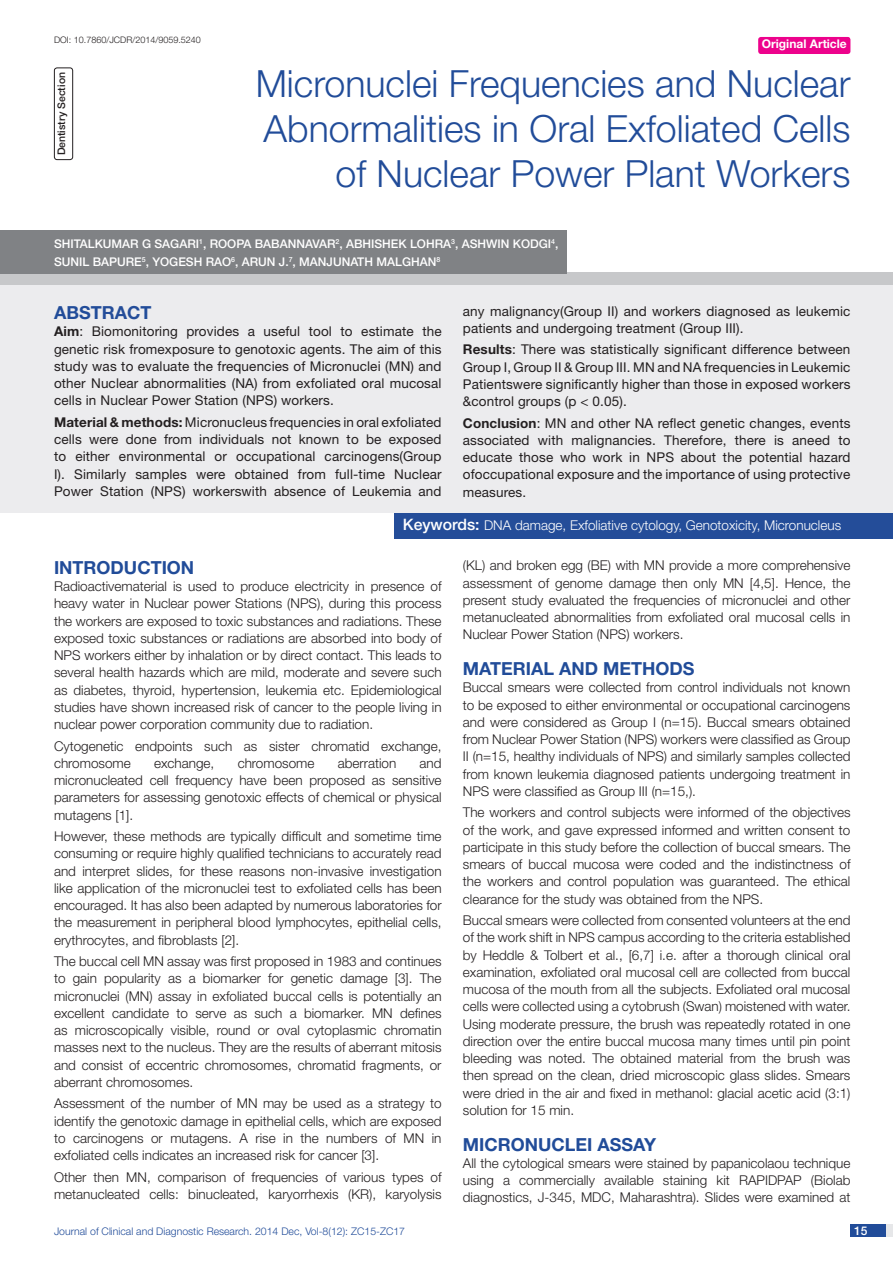
<style>
.page{position:relative;width:893px;height:1263px;background:#fff}
.page>*{position:absolute;margin:0;border:0;box-sizing:border-box;transform-origin:0 0}
.t1{font:300 37.5px/45px "Helvetica Neue";color:#214c99;text-align:right}
.Heading{font:700 18px "Helvetica Neue";color:#214c99}
.Abstract_head{font:700 18px "Helvetica Neue";color:#214c99}
.Body_text{font:300 13.5px/17.2px "Helvetica Neue";color:#231f20;text-align:justify}
.Body_text-2{font:13.5px/17.2px "Helvetica Neue";letter-spacing:.01em;color:#231f20;text-align:justify}
.t2{font:300 13.5px "Helvetica Neue";color:#fff}
.Author{font:500 12px/18.8px "Helvetica Neue";color:#fff}
.t3{font:700 12px "Helvetica Neue";color:#fff}
.t4{font:300 10.5px "Helvetica Neue";color:#214c99}
.t5{font:500 10.5px "Helvetica Neue";color:#231f20}
.DOI{font:300 9px "Helvetica Neue";color:#231f20}
.s1{color:#244d99}
.s2{font-weight:700}
.s3{font-weight:500;font-size:15.75px}
</style>
<div class="page">
<div style="left:850px;top:1224px;width:43px;height:13px;background:#e6e7e9"></div>
<div style="left:850px;top:1224px;width:35px;height:13px;background:#214c99"></div>
<div style="left:758px;top:37px;width:92px;height:17px;background:#ed028c;border-radius:3px"></div>
<div style="left:0;top:284px;width:893px;height:229px;background:#ececee"></div>
<div style="left:0;top:273px;width:893px;height:12px;background:#c7c8ca"></div>
<div style="left:394px;top:513px;width:499px;height:26px;background:#244d99"></div>
<div style="left:0;top:230px;width:567px;height:43px;background:#808285"></div>
<div style="left:54px;top:68px;width:19px;height:92px;border:1px solid #231f20;border-radius:3px"></div>
<p class="DOI" style="left:54px;top:35px;width:148px">DOI: 10.7860/JCDR/2014/9059.5240</p>
<p class="t3" style="left:762px;top:37px;width:87px">ORIGINAL ARTICLE</p>
<p class="t5" style="left:55px;top:155px;width:85px;rotate:-90deg">DENTISTRY SECTION</p>
<p class="t1" style="left:256px;top:60px;width:596px">Micronuclei Frequencies and Nuclear<br>Abnormalities in Oral Exfoliated Cells of Nuclear Power Plant Workers</p>
<p class="Author" style="left:54px;top:234px;width:506px">SHITALKUMAR G SAGARI<sup>1</sup>, ROOPA BABANNAVAR<sup>2</sup>, ABHISHEK LOHRA<sup>3</sup>, ASHWIN KODG I<sup>4</sup>,<br>SUNIL BAPURE<sup>5</sup>, YOG ESH RAO<sup>6</sup>, ARUN J.<sup>7</sup>, MANJUNATH MALG HAN<sup>8</sup></p>
<p class="Abstract_head" style="left:54px;top:302px;width:98px">ABST<span class="s1">RAC</span>T</p>
<p class="Body_text-2" style="left:54px;top:323px;width:389px"><span class="s2">AIM</span>: Biomonitoring provides a useful tool to estimate the genetic risk fromexposure to genotoxic agents. The aim of this study was to evaluate the frequencies of Micronuclei (MN) and other Nuclear abnormalities (NA) from exfoliated oral mucosal cells in Nuclear Power Station (NPS) workers.</p>
<p class="Body_text-2" style="left:54px;top:413px;width:389px"><span class="s2">MATERIAL &amp; METHODS:</span> Micronucleus frequencies in oral exfoliated cells were done from individuals not known to be exposed to either environmental or occupational carcinogens(Group I). Similarly samples were obtained from full-time Nuclear Power Station (NPS) workerswith absence of Leukemia and</p>
<p class="Body_text-2" style="left:463px;top:302px;width:389px">any malignancy(Group II) and workers diagnosed as leukemic patients and undergoing treatment (Group III).</p>
<p class="Body_text-2" style="left:463px;top:341px;width:389px"><span class="s2">RESULTS</span>: There was statistically significant difference between Group I, Group II &amp; Group III. MN and NA frequencies in Leukemic Patientswere significantly higher than those in exposed workers &amp;control groups (p &lt; 0.05).</p>
<p class="Body_text-2" style="left:463px;top:414px;width:389px"><span class="s2">CONCLUSION</span>: MN and other NA reflect genetic changes, events associated with malignancies. Therefore, there is aneed to educate those who work in NPS about the potential hazard ofoccupational exposure and the importance of using protective measures.</p>
<p class="t2" style="left:403px;top:517px;width:440px"><span class="s3">KEYWORDS:</span> DNA damage, Exfoliative cytology, Genotoxicity, Micronucleus</p>
<p class="Heading" style="left:54px;top:556px;width:142px">INTRODUCTION</p>
<p class="Body_text" style="left:54px;top:577px;width:389px">Radioactivematerial is used to produce electricity in presence of heavy water in Nuclear power Stations (NPS), during this process the workers are exposed to toxic substances and radiations. These exposed toxic substances or radiations are absorbed into body of NPS workers either by inhalation or by direct contact. This leads to several health hazards which are mild, moderate and severe such as diabetes, thyroid, hypertension, leukemia etc. Epidemiological studies have shown increased risk of cancer to the people living in nuclear power corporation community due to radiation.</p>
<p class="Body_text" style="left:54px;top:737px;width:389px">Cytogenetic endpoints such as sister chromatid exchange, chromosome</p>
<p class="Body_text" style="left:54px;top:754px;width:389px;text-indent:366px">and micronucleated cell frequency have been proposed as sensitive parameters for assessing genotoxic effects of chemical or physical mutagens [1].</p>
<p class="Body_text" style="left:54px;top:827px;width:389px">However, these methods are typically difficult and sometime time consuming or require highly qualified technicians to accurately read and interpret slides, for these reasons non-invasive investigation like application of the micronuclei test to exfoliated cells has been encouraged. It has also been adapted by numerous laboratories for the measurement in peripheral blood lymphocytes, epithelial cells, erythrocytes, and fibroblasts [2].</p>
<p class="Body_text" style="left:54px;top:952px;width:389px">The buccal cell MN assay was first proposed in 1983 and continues to gain popularity as a biomarker for genetic damage [3]. The micronuclei (MN) assay in exfoliated buccal cells is potentially an excellent candidate to serve as such a biomarker. MN defines as microscopically visible, round or oval cytoplasmic chromatin masses next to the nucleus. They are the results of aberrant mitosis and consist of eccentric chromosomes, chromatid fragments, or aberrant chromosomes.</p>
<p class="Body_text" style="left:54px;top:1095px;width:389px">Assessment of the number of MN may be used as a strategy to identify the genotoxic damage in epithelial cells, which are exposed to carcinogens or mutagens. A rise in the numbers of MN in exfoliated cells indicates an increased risk for cancer [3].</p>
<p class="Body_text" style="left:54px;top:1168px;width:389px">Other then MN, comparison of frequencies of various types of metanucleated cells: binucleated, karyorrhexis (KR), karyolysis</p>
<p class="Body_text" style="left:154px;top:754px;width:62px">exchange,</p>
<p class="Body_text" style="left:238px;top:754px;width:78px">chromosome</p>
<p class="Body_text" style="left:338px;top:754px;width:60px">aberration</p>
<p class="Body_text" style="left:463px;top:557px;width:389px">(KL) and broken egg (BE) with MN provide a more comprehensive assessment of genome damage then only MN [4,5]. Hence, the present study evaluated the frequencies of micronuclei and other metanucleated abnormalities from exfoliated oral mucosal cells in Nuclear Power Station (NPS) workers.</p>
<p class="Heading" style="left:463px;top:658px;width:231px">MATERIAL AND METHODS</p>
<p class="Body_text" style="left:463px;top:679px;width:389px">Buccal smears were collected from control individuals not known to be exposed to either environmental or occupational carcinogens and were considered as Group I (n=15). Buccal smears obtained from Nuclear Power Station (NPS) workers were classified as Group II (n=15, healthy individuals of NPS) and similarly samples collected from known leukemia diagnosed patients undergoing treatment in NPS were classified as Group III (n=15,).</p>
<p class="Body_text" style="left:463px;top:804px;width:389px">The workers and control subjects were informed of the objectives of the work, and gave expressed informed and written consent to participate in this study before the collection of buccal smears. The smears of buccal mucosa were coded and the indistinctness of the workers and control population was guaranteed. The ethical clearance for the study was obtained from the NPS.</p>
<p class="Body_text" style="left:463px;top:911px;width:389px">Buccal smears were collected from consented volunteers at the end of the work shift in NPS campus according to the criteria established by Heddle &amp; Tolbert et al., [6,7] i.e. after a thorough clinical oral examination, exfoliated oral mucosal cell are collected from buccal mucosa of the mouth from all the subjects. Exfoliated oral mucosal cells were collected using a cytobrush (Swan) moistened with water.<br>Using moderate pressure, the brush was repeatedly rotated in one direction over the entire buccal mucosa many times until pin point bleeding was noted. The obtained material from the brush was then spread on the clean, dried microscopic glass slides. Smears were dried in the air and fixed in methanol: glacial acetic acid (3:1) solution for 15 min.</p>
<p class="Heading" style="left:463px;top:1133px;width:148px">MICRONUCLEI ASSA</p>
<p class="Heading" style="left:644px;top:1133px;width:14px">Y</p>
<p class="Body_text" style="left:463px;top:1154px;width:389px">All the cytological smears were stained by papanicolaou technique using a commercially available staining kit RAPIDPAP (Biolab diagnostics, J-345, MDC, Maharashtra). Slides were examined at</p>
<p class="t4" style="left:54px;top:1225px;width:353px">Journal of Clinical and Diagnostic Research. 2014 Dec, Vol-8(12): ZC15-ZC17</p>
<p class="Author" style="left:854px;top:1221px;width:15px">15</p>
</div>
